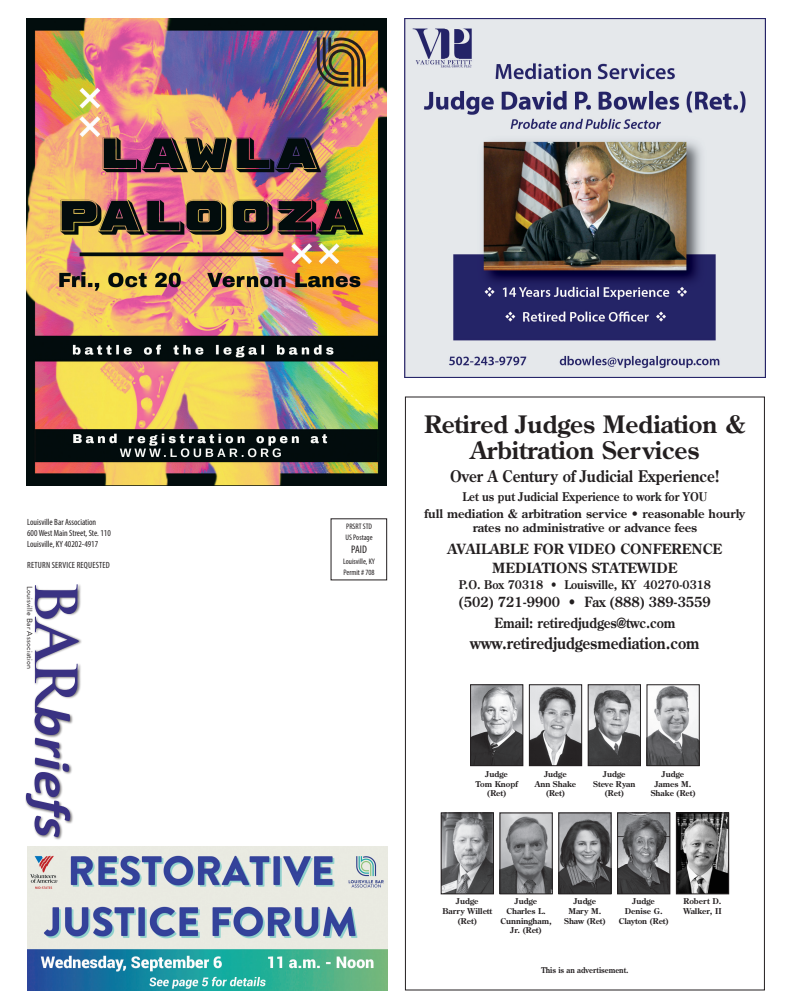
<style>
.page{position:relative;width:792px;height:1008px;background:#fff}
.page>*{position:absolute;margin:0;border:0;box-sizing:border-box;transform-origin:0 0}
.t1{font:italic 700 51.3px "Calibri";color:#3a3283;scale:1.15 1}
.t2{font:700 24px/26px "Century Old Style Std";color:#231f20;text-align:center}
.t3{font:700 16px "Century Old Style Std";color:#231f20;scale:.9 1}
.t4{font:700 14px/20.8px "Century Old Style Std";color:#231f20;text-align:center;scale:.9 1}
.t5{font:700 14px/18.8px "Century Old Style Std";color:#231f20;text-align:center}
.t6{font:700 12px/17.4px "Century Old Style Std";color:#231f20;text-align:center;scale:.9 1}
.t7{font:700 12px "Century Old Style Std";color:#231f20}
.t8{font:condensed 11px "Myriad Pro";color:#231f20}
.t9{font:condensed 9px "Myriad Pro";color:#231f20}
.t10{font:condensed 9px "Myriad Pro";letter-spacing:.02em;color:#231f20}
.t11{font:700 8px/9.6px "Century Old Style Std";color:#231f20;text-align:center}
.t12{font:condensed 8px "Myriad Pro";color:#231f20}
.t13{font:700 8px "Century Old Style Std";color:#231f20;scale:.9 1}
.t14{font:7.6px "Brandon Grotesque";letter-spacing:.025em;color:#231f20;scale:1.05 1}
.s1{font-family:"Trajan";font-style:normal;font-size:56.5px}
</style>
<div class="page">
<div style="left:25px;top:583px;width:57px;height:258px;background:#231f20;opacity:.6"></div>
<img style="left:531px;top:686px;width:49px;height:78px">
<div style="left:529px;top:684px;width:53px;height:82px;border:1px solid #231f20"></div>
<img style="left:443px;top:815px;width:49px;height:77px">
<div style="left:441px;top:813px;width:53px;height:81px;border:1px solid #231f20"></div>
<img style="left:561px;top:815px;width:48px;height:77px">
<div style="left:559px;top:813px;width:52px;height:81px;border:1px solid #231f20"></div>
<img style="left:590px;top:686px;width:49px;height:78px">
<div style="left:588px;top:684px;width:53px;height:82px;border:1px solid #231f20"></div>
<img style="left:649px;top:686px;width:49px;height:78px">
<div style="left:647px;top:684px;width:53px;height:82px;border:1px solid #231f20"></div>
<img style="left:472px;top:686px;width:49px;height:78px">
<div style="left:470px;top:684px;width:53px;height:82px;border:1px solid #231f20"></div>
<img style="left:502px;top:815px;width:49px;height:77px">
<div style="left:500px;top:813px;width:53px;height:81px;border:1px solid #231f20"></div>
<img style="left:678px;top:815px;width:49px;height:77px">
<div style="left:676px;top:813px;width:53px;height:81px;border:1px solid #231f20"></div>
<img style="left:619px;top:815px;width:49px;height:77px">
<div style="left:617px;top:813px;width:53px;height:81px;border:1px solid #231f20"></div>
<img style="left:405px;top:18px;width:360px;height:360px">
<img style="left:27px;top:18px;width:360px;height:468px">
<img style="left:317px;top:37px;width:49px;height:50px">
<img style="left:27px;top:846px;width:360px;height:144px">
<p class="t9" style="left:27px;top:517px;width:71px">Louisville Bar Association</p>
<p class="t9" style="left:27px;top:528px;width:85px">600 West Main Street, Ste. 110</p>
<p class="t9" style="left:27px;top:538px;width:73px">Louisville, KY 40202-4917</p>
<p class="t10" style="left:27px;top:560px;width:84px">RETURN SERVICE REQUESTED</p>
<p class="t1" style="left:88px;top:580px;width:226px;rotate:90deg"><span class="s1">Bar</span>briefs</p>
<p class="t14" style="left:35px;top:586px;width:81px;rotate:90deg">Louisville Bar Association</p>
<p class="t12" style="left:346px;top:522px;width:27px">PRSRT STD</p>
<p class="t12" style="left:346px;top:533px;width:29px">US Postage</p>
<p class="t8" style="left:351px;top:543px;width:17px">PAID</p>
<p class="t12" style="left:343px;top:557px;width:33px">Louisville, KY</p>
<p class="t12" style="left:344px;top:568px;width:33px">Permit # 708</p>
<p class="t2" style="left:424px;top:411px;width:323px">Retired Judges Mediation &amp;<br>Arbitration Services</p>
<p class="t3" style="left:450px;top:466px;width:301px">Over A Century of Judicial Experience!</p>
<p class="t6" style="left:425px;top:487px;width:358px">Let us put Judicial Experience to work for YOU<br>full mediation &amp; arbitration service • reasonable hourly</p>
<p class="t7" style="left:473px;top:520px;width:226px">rates no administrative or advance fees</p>
<p class="t5" style="left:447px;top:539px;width:277px">AVAILABLE FOR VIDEO CONFERENCE<br>MEDIATIONS STATEWIDE</p>
<p class="t6" style="left:459px;top:576px;width:282px">P.O. Box 70318 • Louisville, KY 40270-0318</p>
<p class="t4" style="left:459px;top:591px;width:281px">(502) 721-9900 • Fax (888) 389-3559<br>Email: retiredjudges@twc.com</p>
<p class="t3" style="left:470px;top:633px;width:256px">www.retiredjudgesmediation.com</p>
<p class="t11" style="left:476px;top:769px;width:44px">Judge<br>Tom Knopf (Ret)</p>
<p class="t11" style="left:535px;top:769px;width:43px">Judge<br>Ann Shake (Ret)</p>
<p class="t11" style="left:593px;top:769px;width:44px">Judge<br>Steve Ryan (Ret)</p>
<p class="t11" style="left:651px;top:769px;width:46px">Judge<br>James M.<br>Shake (Ret)</p>
<p class="t11" style="left:442px;top:896px;width:51px">Judge<br>Barry Willett (Ret)</p>
<p class="t11" style="left:500px;top:896px;width:53px">Judge<br>Charles L.<br>Cunningham,<br>Jr. (Ret)</p>
<p class="t11" style="left:564px;top:896px;width:43px">Judge<br>Mary M.<br>Shaw (Ret)</p>
<p class="t11" style="left:619px;top:896px;width:51px">Judge<br>Denise G.<br>Clayton (Ret)</p>
<p class="t13" style="left:541px;top:964px;width:98px">This is an advertisement.</p>
<p class="t11" style="left:683px;top:896px;width:40px;text-align:left">Robert D.<br>Walker, II</p>
</div>
